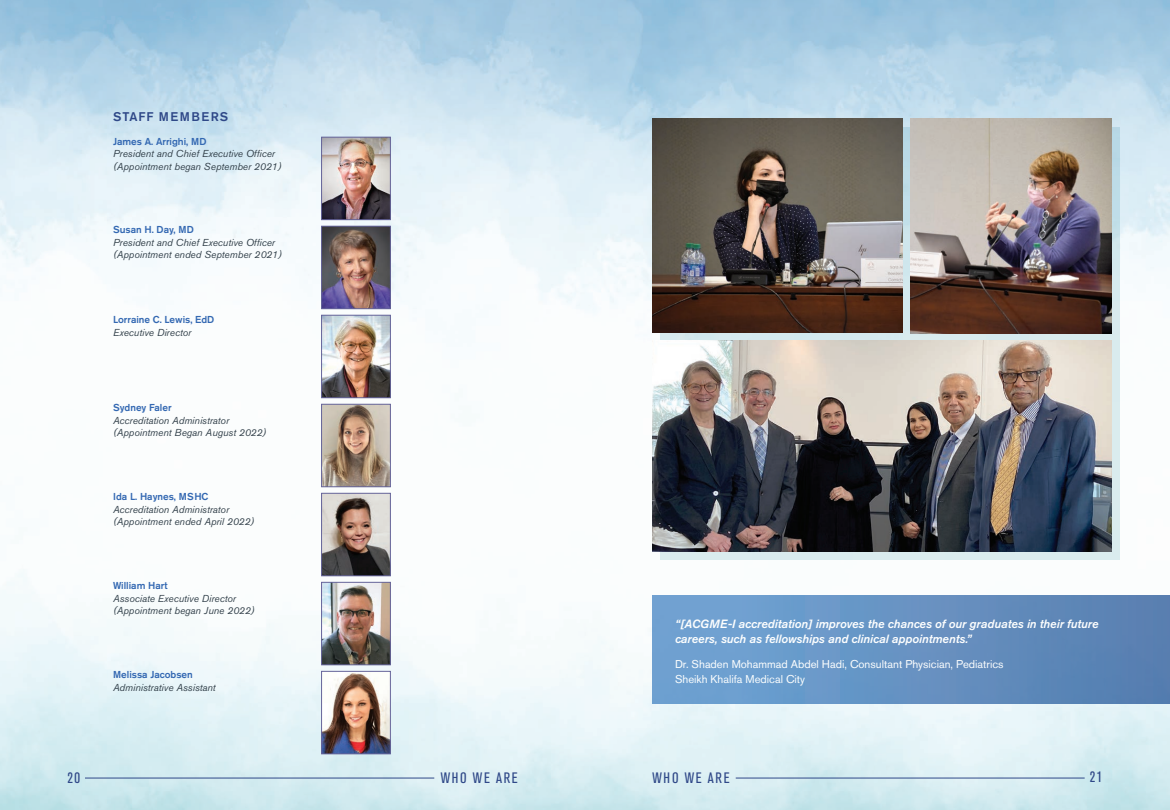
<style>
.page{position:relative;width:1170px;height:810px;background:#fff}
.page>*{position:absolute;margin:0;border:0;box-sizing:border-box;transform-origin:0 0}
.t1{font:condensed 15px "Akzidenz Grotesk BE";letter-spacing:.11em;color:#2f4888}
.t2{font:500 12.5px "Akzidenz Grotesk BE";letter-spacing:.105em;color:#2f4888}
.t3{font:italic 500 11.88px/15px "Akzidenz Grotesk BE";color:#fff}
.t4{font:11.25px/15px "Akzidenz Grotesk BE";color:#fff}
.t5{font:italic 10px/12.5px "Akzidenz Grotesk BE";color:#34424c}
.t6{font:500 10px "Akzidenz Grotesk BE";color:#3368b2}
</style>
<div class="page">
<img style="left:0;top:0;width:1170px;height:810px">
<img style="left:323px;top:139px;width:66px;height:79px">
<div style="left:321px;top:137px;width:70px;height:83px;border:1px solid #65649a"></div>
<img style="left:323px;top:228px;width:66px;height:79px">
<div style="left:321px;top:226px;width:70px;height:83px;border:1px solid #65649a"></div>
<img style="left:323px;top:317px;width:66px;height:79px">
<div style="left:321px;top:315px;width:70px;height:83px;border:1px solid #65649a"></div>
<img style="left:323px;top:584px;width:66px;height:79px">
<div style="left:321px;top:582px;width:70px;height:83px;border:1px solid #65649a"></div>
<img style="left:323px;top:673px;width:66px;height:79px">
<div style="left:321px;top:671px;width:70px;height:83px;border:1px solid #65649a"></div>
<img style="left:323px;top:495px;width:66px;height:79px">
<div style="left:321px;top:493px;width:70px;height:83px;border:1px solid #65649a"></div>
<img style="left:323px;top:406px;width:66px;height:79px">
<div style="left:321px;top:404px;width:70px;height:83px;border:1px solid #65649a"></div>
<svg style="left:660px;top:127px;width:460px;height:433px;fill:#d9ebee"></svg>
<img style="left:652px;top:340px;width:460px;height:212px">
<div style="left:652px;top:596px;width:518px;height:108px;background:linear-gradient(to right,#72a5d5,#587eaf)"></div>
<img style="left:652px;top:119px;width:250px;height:214px">
<img style="left:911px;top:119px;width:201px;height:214px">
<hr style="left:85px;top:778px;width:349px;height:1px;background:#2f4888">
<hr style="left:736px;top:778px;width:349px;height:1px;background:#2f4888">
<p class="t2" style="left:113px;top:109px;width:117px">STAFF MEMBERS</p>
<p class="t6" style="left:113px;top:135px;width:95px">James A. Arrighi, MD</p>
<p class="t5" style="left:113px;top:148px;width:170px">President and Chief Executive Officer (Appointment began September 2021)</p>
<p class="t6" style="left:113px;top:223px;width:82px">Susan H. Day, MD</p>
<p class="t5" style="left:113px;top:236px;width:170px">President and Chief Executive Officer (Appointment ended September 2021)</p>
<p class="t6" style="left:113px;top:313px;width:103px">Lorraine C. Lewis, EdD</p>
<p class="t5" style="left:113px;top:326px;width:80px">Executive Director</p>
<p class="t6" style="left:113px;top:402px;width:60px">Sydney Faler</p>
<p class="t5" style="left:113px;top:414px;width:155px">Accreditation Administrator (Appointment Began August 2022)</p>
<p class="t6" style="left:113px;top:491px;width:97px">Ida L. Haynes, MSHC</p>
<p class="t5" style="left:113px;top:503px;width:143px">Accreditation Administrator (Appointment ended April 2022)</p>
<p class="t6" style="left:113px;top:580px;width:56px">William Hart</p>
<p class="t5" style="left:113px;top:592px;width:143px">Associate Executive Director (Appointment began June 2022)</p>
<p class="t6" style="left:113px;top:669px;width:81px">Melissa Jacobsen</p>
<p class="t5" style="left:113px;top:681px;width:104px">Administrative Assistant</p>
<p class="t3" style="left:675px;top:617px;width:425px">“[ACGME-I accreditation] improves the chances of our graduates in their future careers, such as fellowships and clinical appointments.”</p>
<p class="t4" style="left:675px;top:657px;width:330px">Dr. Shaden Mohammad Abdel Hadi, Consultant Physician, Pediatrics<br>Sheikh Khalifa Medical City</p>
<h1 class="t1" style="left:68px;top:770px;width:14px">20</h1>
<h1 class="t1" style="left:441px;top:770px;width:79px">WHO WE ARE</h1>
<h1 class="t1" style="left:652px;top:770px;width:79px">WHO WE ARE</h1>
<h1 class="t1" style="left:1090px;top:768px;width:14px">21</h1>
</div>
